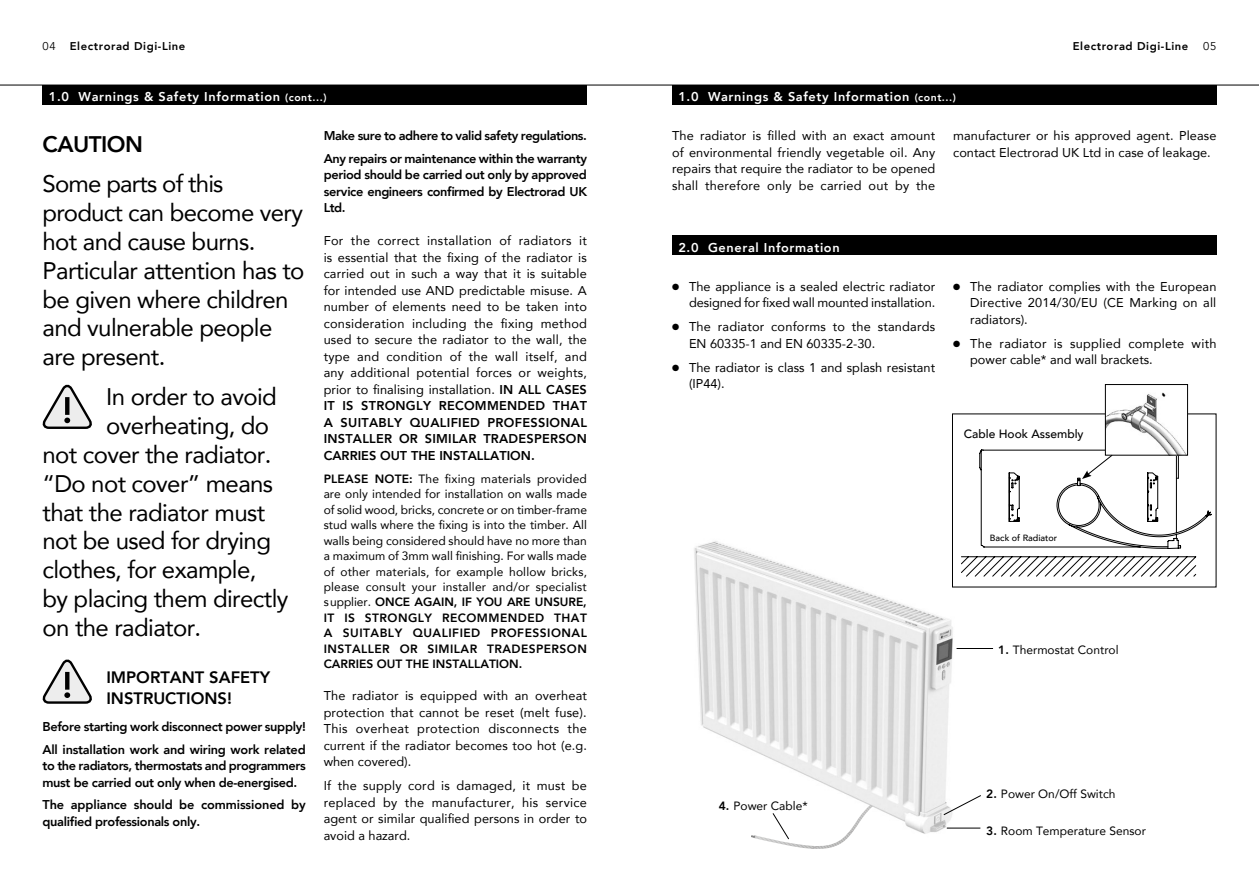
<style>
.page{position:relative;width:1259px;height:893px;background:#fff}
.page>*{position:absolute;margin:0;border:0;box-sizing:border-box;transform-origin:0 0}
.t1{font:24px/28.8px "Avenir";letter-spacing:-.025em;color:#000}
.t2{font:800 22.5px "Avenir";letter-spacing:-.025em;color:#000}
.t3{font:800 16.5px/21px "Avenir";color:#000}
.t4{font:12.75px/16.5px "Avenir";letter-spacing:.005em;color:#000;text-align:justify}
.t5{font:800 12.75px/16.5px "Avenir";letter-spacing:-.025em;color:#000}
.t6{font:800 12.75px "Avenir";letter-spacing:.05em;color:#fff}
.t7{font:800 12.75px/16.5px "Avenir";letter-spacing:-.005em;color:#000}
.t8{font:12px/15.5px "Avenir";color:#000;text-align:justify}
.t9{font:500 12px "Avenir";color:#000}
.t10{font:800 11.25px "Avenir";letter-spacing:.05em;color:#000}
.t11{font:11.25px "Avenir";color:#000}
.t12{font:500 9px "Avenir";color:#000}
.s1{font-weight:400}
.s2{font-size:10.5px}
.s3{font-weight:800}
</style>
<div class="page">
<img style="left:694px;top:541px;width:267px;height:293px">
<hr style="left:0;top:85px;width:1259px;height:1px;background:#000">
<div style="left:43px;top:85px;width:544px;height:19px;background:#000"></div>
<div style="left:672px;top:85px;width:544px;height:19px;background:#000"></div>
<div style="left:672px;top:235px;width:544px;height:19px;background:#000"></div>
<svg style="left:42px;top:384px;width:50px;height:45px"></svg>
<svg style="left:42px;top:659px;width:50px;height:45px"></svg>
<hr style="left:956px;top:648px;width:37px;height:1px;background:#000">
<hr style="left:946px;top:828px;width:34px;height:1px;background:#000">
<svg style="left:751px;top:805px;width:122px;height:44px"></svg>
<img style="left:1107px;top:392px;width:77px;height:58px">
<div style="left:1105px;top:384px;width:83px;height:72px;border:1px solid #000"></div>
<svg style="left:961px;top:450px;width:250px;height:126px"></svg>
<svg style="left:943px;top:794px;width:38px;height:22px"></svg>
<p class="t10" style="left:43px;top:37px;width:144px"><span class="s1">04</span> Electrorad Digi-Line</p>
<p class="t10" style="left:1072px;top:37px;width:117px">Electrorad Digi-Line</p>
<p class="t11" style="left:1203px;top:39px;width:15px">05</p>
<p class="t6" style="left:49px;top:87px;width:279px">1.0 Warnings &amp; Safety Information <span class="s2">(cont...)</span></p>
<p class="t6" style="left:678px;top:87px;width:279px">1.0 Warnings &amp; Safety Information <span class="s2">(cont...)</span></p>
<p class="t4" style="left:672px;top:127px;width:265px">The radiator is filled with an exact amount of environmental friendly vegetable oil. Any repairs that require the radiator to be opened shall therefore only be carried out by the</p>
<p class="t4" style="left:953px;top:127px;width:265px">manufacturer or his approved agent. Please contact Electrorad UK Ltd in case of leakage.</p>
<p class="t5" style="left:324px;top:125px;width:265px;line-height:22.5px">Make sure to adhere to valid safety regulations.<br>Any repairs or maintenance within the warranty</p>
<p class="t5" style="left:324px;top:167px;width:265px;text-align:justify">period should be carried out only by approved service engineers confirmed by Electrorad UK Ltd.</p>
<p class="t4" style="left:324px;top:232px;width:265px">For the correct installation of radiators it is essential that the fixing of the radiator is carried out in such a way that it is suitable for intended use AND predictable misuse. A number of elements need to be taken into consideration including the fixing method used to secure the radiator to the wall, the type and condition of the wall itself, and any additional potential forces or weights, prior to finalising installation. <span class="s3">IN ALL CASES IT IS STRONGLY RECOMMENDED THAT A SUITABLY QUALIFIED PROFESSIONAL INSTALLER OR SIMILAR TRADESPERSON CARRIES OUT THE INSTALLATION.</span></p>
<p class="t8" style="left:324px;top:471px;width:265px"><span class="s3">PLEASE NOTE:</span> The fixing materials provided are only intended for installation on walls made of solid wood, bricks, concrete or on timber-frame stud walls where the fixing is into the timber. All walls being considered should have no more than a maximum of 3mm wall finishing. For walls made of other materials, for example hollow bricks, please consult your installer and/or specialist supplier. <span class="s3">ONCE AGAIN, IF YOU ARE UNSURE, IT IS STRONGLY RECOMMENDED THAT A SUITABLY QUALIFIED PROFESSIONAL INSTALLER OR SIMILAR TRADESPERSON CARRIES OUT THE INSTALLATION.</span></p>
<p class="t4" style="left:324px;top:687px;width:265px">The radiator is equipped with an overheat protection that cannot be reset (melt fuse).<br>This overheat protection disconnects the current if the radiator becomes too hot (e.g. when covered).</p>
<p class="t4" style="left:324px;top:777px;width:265px">If the supply cord is damaged, it must be replaced by the manufacturer, his service agent or similar qualified persons in order to avoid a hazard.</p>
<h2 class="t2" style="left:43px;top:126px;width:102px">CAUTION</h2>
<h1 class="t1" style="left:43px;top:169px;width:263px">Some parts of this product can become very hot and cause burns.<br>Particular attention has to be given where children and vulnerable people are present.</h1>
<h1 class="t1" style="left:106px;top:382px;width:172px">In order to avoid</h1>
<h1 class="t1" style="left:106px;top:411px;width:164px">overheating, do</h1>
<h1 class="t1" style="left:43px;top:440px;width:230px">not cover the radiator.</h1>
<h1 class="t1" style="left:43px;top:468px;width:232px">“Do not cover” means</h1>
<h1 class="t1" style="left:43px;top:497px;width:224px">that the radiator must</h1>
<h1 class="t1" style="left:43px;top:526px;width:230px">not be used for drying</h1>
<h1 class="t1" style="left:43px;top:555px;width:215px">clothes, for example,</h1>
<h1 class="t1" style="left:43px;top:584px;width:247px">by placing them directly</h1>
<h1 class="t1" style="left:43px;top:612px;width:160px">on the radiator.</h1>
<p class="t3" style="left:106px;top:667px;width:165px">IMPORTANT SAFETY<br>INSTRUCTIONS!</p>
<p class="t5" style="left:43px;top:715px;width:265px;line-height:22.5px">Before starting work disconnect power supply!<br>All installation work and wiring work related</p>
<p class="t5" style="left:43px;top:757px;width:265px">to the radiators, thermostats and programmers must be carried out only when de-energised.</p>
<p class="t7" style="left:43px;top:796px;width:265px">The appliance should be commissioned by qualified professionals only.</p>
<p class="t6" style="left:678px;top:237px;width:163px">2.0 General Information</p>
<p class="t4" style="left:672px;top:278px;width:265px;text-align:right">● The appliance is a sealed electric radiator designed for fixed wall mounted installation.</p>
<p class="t4" style="left:689px;top:318px;width:248px;text-indent:-17px">● The radiator conforms to the standards<br>EN 60335-1 and EN 60335-2-30.</p>
<p class="t4" style="left:689px;top:359px;width:248px;text-indent:-17px">● The radiator is class 1 and splash resistant (IP44).</p>
<p class="t4" style="left:970px;top:278px;width:248px;text-indent:-17px">● The radiator complies with the European Directive 2014/30/EU (CE Marking on all radiators).</p>
<p class="t4" style="left:970px;top:335px;width:248px;text-indent:-17px">● The radiator is supplied complete with power cable* and wall brackets.</p>
<p class="t9" style="left:963px;top:423px;width:121px">Cable Hook Assembly</p>
<p class="t12" style="left:990px;top:530px;width:69px">Back of Radiator</p>
<p class="t8" style="left:998px;top:642px;width:122px"><span class="s3">1.</span> Thermostat Control</p>
<p class="t8" style="left:986px;top:786px;width:131px"><span class="s3">2.</span> Power On/Off Switch</p>
<p class="t8" style="left:719px;top:798px;width:90px"><span class="s3">4.</span> Power Cable*</p>
<p class="t8" style="left:986px;top:823px;width:161px"><span class="s3">3.</span> Room Temperature Sensor</p>
</div>
